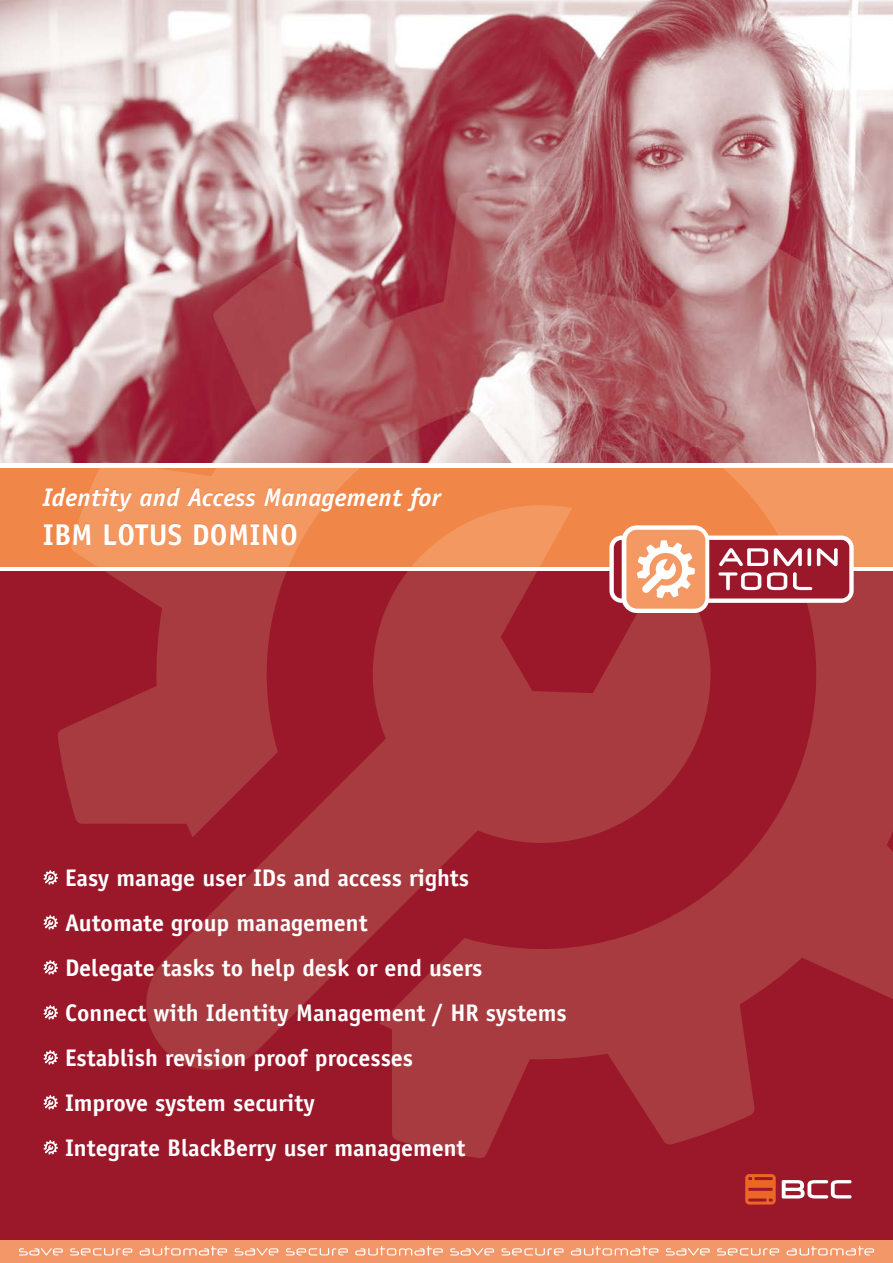
<style>
.page{position:relative;width:893px;height:1263px;background:#fff}
.page>*{position:absolute;margin:0;border:0;box-sizing:border-box;transform-origin:0 0}
.t1{font:700 30px "Officina Sans";letter-spacing:.01em;color:#fff}
.t2{font:italic 700 25.5px "Officina Sans";letter-spacing:.01em;color:#fff}
.t3{font:700 24px/45px "Officina Sans";color:#fff}
</style>
<div class="page">
<img style="left:0;top:0;width:893px;height:463px">
<div style="left:0;top:553px;width:893px;height:697px;background:#9b182a"></div>
<svg style="left:146px;top:630px;width:233px;height:440px;fill:#a83b3f"></svg>
<svg style="left:379px;top:571px;width:514px;height:587px;fill:#a83b3f"></svg>
<svg style="left:58px;top:571px;width:237px;height:266px;fill:#a83b3f"></svg>
<div style="left:0;top:463px;width:893px;height:108px;background:#fff"></div>
<div style="left:0;top:468px;width:893px;height:99px;background:#f18649"></div>
<div style="left:0;top:1240px;width:893px;height:23px;background:#f39768"></div>
<svg style="left:19px;top:1246px;width:855px;height:9px"></svg>
<svg style="left:745px;top:1174px;width:31px;height:30px"></svg>
<svg style="left:782px;top:1180px;width:69px;height:18px"></svg>
<svg style="left:44px;top:1140px;width:14px;height:14px"></svg>
<svg style="left:44px;top:1005px;width:14px;height:14px"></svg>
<svg style="left:44px;top:960px;width:14px;height:15px"></svg>
<svg style="left:44px;top:915px;width:14px;height:15px"></svg>
<svg style="left:44px;top:870px;width:14px;height:15px"></svg>
<svg style="left:44px;top:1050px;width:14px;height:14px"></svg>
<svg style="left:44px;top:1095px;width:14px;height:14px"></svg>
<svg style="left:41px;top:438px;width:531px;height:129px"></svg>
<svg style="left:609px;top:468px;width:284px;height:145px"></svg>
<p class="t2" style="left:43px;top:482px;width:400px">Identity and Access Management for</p>
<p class="t1" style="left:43px;top:516px;width:257px">IBM LOTUS DOMINO</p>
<p class="t3" style="left:65px;top:855px;width:503px">Easy manage user IDs and access rights Automate group management<br>Delegate tasks to help desk or end users Connect with Identity Management / HR systems Establish revision proof processes<br>Improve system security<br>Integrate BlackBerry user management</p>
</div>
